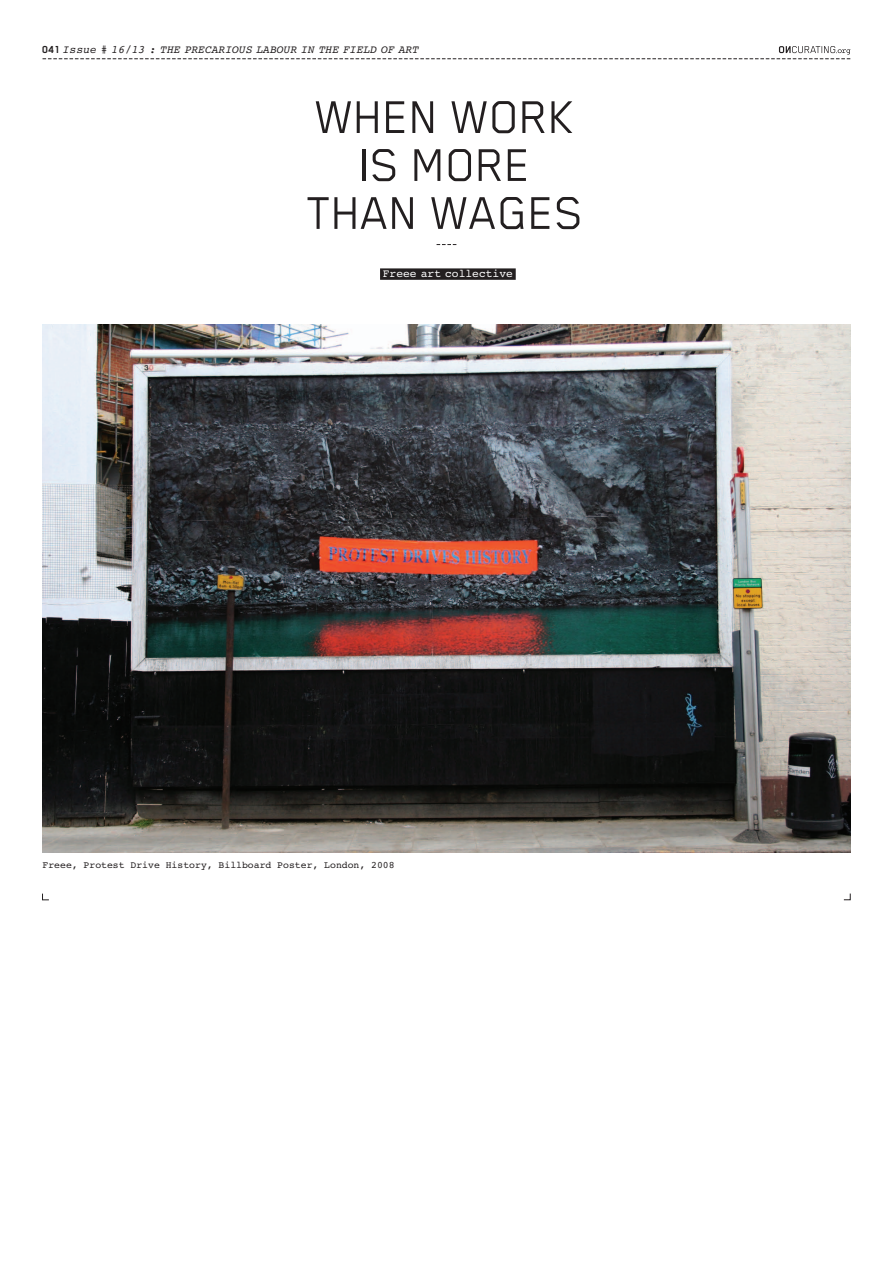
<style>
.page{position:relative;width:893px;height:1263px;background:#fff}
.page>*{position:absolute;margin:0;border:0;box-sizing:border-box;transform-origin:0 0}
.t1{font:52.8px "Blender";color:#231f20}
.t2{font:italic 11.25px "Courier 10 Pitch BT";color:#231f20}
.t3{font:11.25px "Courier 10 Pitch BT";color:#fff}
.t4{font:9.75px "Courier 10 Pitch BT";color:#231f20}
.s1{font-family:"Blender";font-weight:700;font-style:normal;font-size:11.7px}
</style>
<div class="page">
<svg style="left:43px;top:46px;width:807px;height:13px"></svg>
<div style="left:380px;top:268px;width:136px;height:12px;background:#231f20"></div>
<svg style="left:437px;top:244px;width:19px;height:1px"></svg>
<img style="left:43px;top:325px;width:807px;height:527px">
<svg style="left:42px;top:893px;width:7px;height:7px"></svg>
<svg style="left:843px;top:893px;width:8px;height:7px"></svg>
<p class="t2" style="left:43px;top:43px;width:378px"><span class="s1">041</span> Issue # 16/13 : THE PRECARIOUS LABOUR IN THE FIELD OF ART</p>
<h1 class="t1" style="left:316px;top:86px;width:31px">WHEN</h1>
<h1 class="t1" style="left:452px;top:86px;width:33px">WOR</h1>
<h1 class="t1" style="left:550px;top:86px;width:28px">K</h1>
<h1 class="t1" style="left:360px;top:134px;width:114px">IS MORE</h1>
<h1 class="t1" style="left:308px;top:182px;width:28px">THAN</h1>
<h1 class="t1" style="left:432px;top:182px;width:31px">WAGES</h1>
<p class="t3" style="left:383px;top:267px;width:132px">Freee art collective</p>
<p class="t4" style="left:43px;top:860px;width:354px">Freee, Protest Drive History, Billboard Poster, London, 2008</p>
</div>
